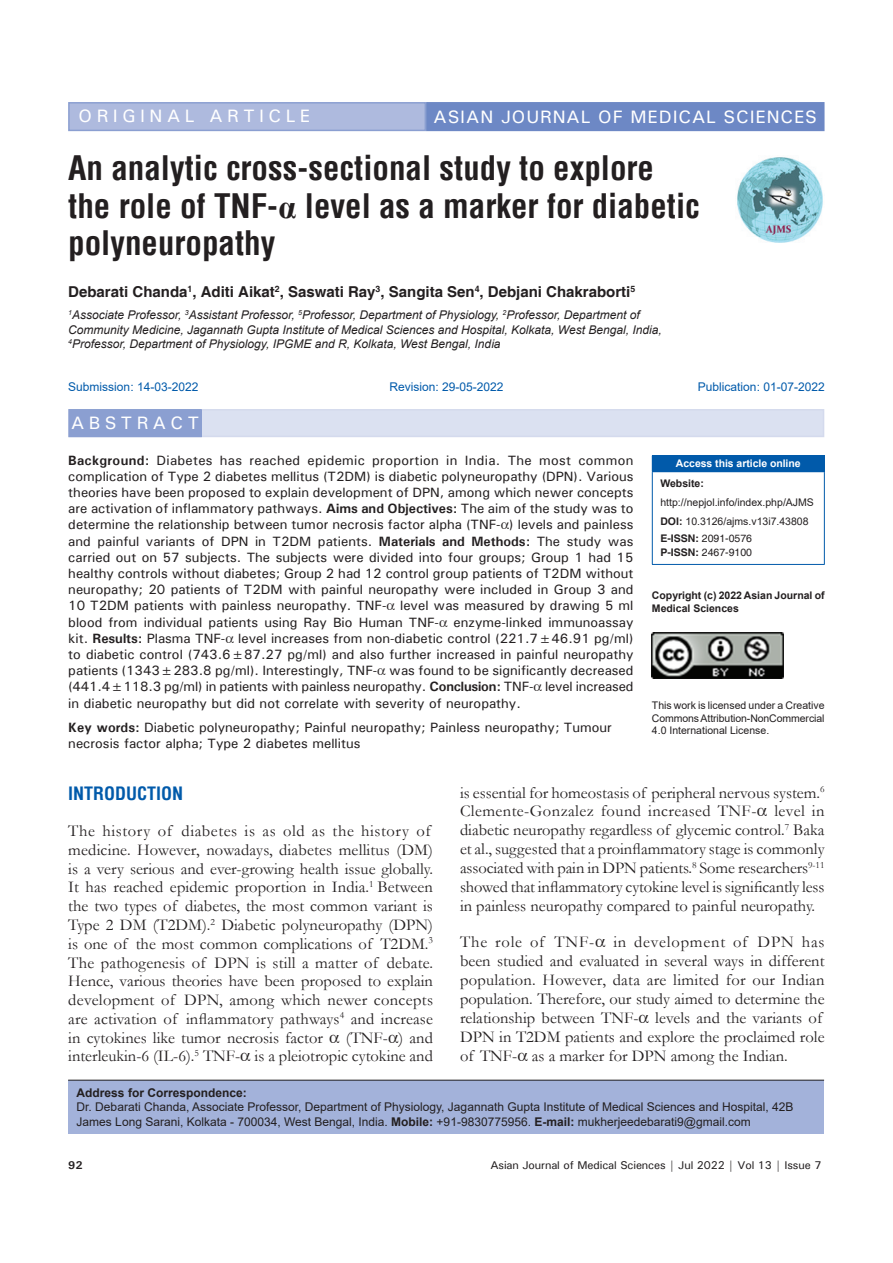
<style>
.page{position:relative;width:893px;height:1263px;background:#fff}
.page>*{position:absolute;margin:0;border:0;box-sizing:border-box;transform-origin:0 0}
.AT{font:700 condensed 33px/37.5px "Helvetica";color:#231f20}
.AH{font:500 18px "Univers";letter-spacing:.05em;color:#fff}
.AH-2{font:500 18px "Univers";letter-spacing:.25em;color:#fff}
.t1{font:700 condensed 18px "Helvetica";color:#015aaa}
.ABSH{font:500 18px "Univers";letter-spacing:.25em;color:#fff}
.TX{font:16.5px/18.8px "Garamond";color:#231f20}
.AU{font:700 15px "Helvetica";color:#231f20}
.ABS{font:500 13.5px/16.2px "Univers";color:#231f20;text-align:justify}
.KWD{font:500 13.5px/16.2px "Univers";color:#231f20}
.AFF{font:italic 12px/14.4px "Arial";color:#231f20}
.ADD{font:12px/14.4px "Arial";color:#231f20}
.HIS{font:12px "Arial";color:#015aaa}
.t2{font:500 11.25px "Univers";letter-spacing:-.01em;color:#231f20}
.t3{font:700 11.25px "Univers";color:#231f20}
.License{font:10.5px/12.6px "Arial";letter-spacing:-.01em;color:#231f20;text-align:justify}
.License-2{font:700 10.5px/12.6px "Arial";color:#231f20}
.Web{font:10.5px/18.8px "Arial";color:#231f20}
.Web-2{font:10.5px/14.2px "Helvetica";color:#231f20}
.DOI{font:10.5px "Arial";color:#231f20}
.t4{font:700 10.5px "Arial";letter-spacing:-.005em;color:#fff}
.s1{font-family:"Times New Roman";font-stretch:normal}
.s2{font-weight:700}
</style>
<div class="page">
<div style="left:68px;top:1080px;width:756px;height:54px;background:#a3b2da"></div>
<hr style="left:68px;top:1080px;width:756px;height:1px;background:#231f20">
<img style="left:737px;top:157px;width:86px;height:86px">
<div style="left:69px;top:103px;width:356px;height:27px;background:#aebade"></div>
<div style="left:68px;top:102px;width:358px;height:29px;border:2px solid #8b9fd1"></div>
<div style="left:427px;top:103px;width:397px;height:27px;background:#6d88c5"></div>
<div style="left:426px;top:102px;width:398px;height:29px;border:2px solid #6d88c5"></div>
<div style="left:69px;top:409px;width:755px;height:28px;background:#dbe1f1"></div>
<div style="left:69px;top:410px;width:132px;height:26px;background:#8b9fd1"></div>
<div style="left:68px;top:409px;width:134px;height:28px;border:2px solid #8b9fd1"></div>
<div style="left:652px;top:456px;width:172px;height:16px;background:#015aaa"></div>
<hr style="left:652px;top:455px;width:173px;height:1px;background:#015aaa">
<svg style="left:824px;top:456px;width:1px;height:15px"></svg>
<hr style="left:652px;top:472px;width:1px;height:92px;background:#015aaa">
<hr style="left:652px;top:471px;width:173px;height:1px;background:#015aaa">
<hr style="left:824px;top:472px;width:1px;height:92px;background:#015aaa">
<hr style="left:652px;top:564px;width:173px;height:1px;background:#015aaa">
<img style="left:652px;top:632px;width:132px;height:47px">
<p class="AH-2" style="left:79px;top:105px;width:233px">ORIGINAL ARTICLE</p>
<p class="AH" style="left:434px;top:105px;width:385px">ASIAN JOURNAL OF MEDICAL SCIENCES</p>
<p class="AT" style="left:68px;top:149px;width:633px">An analytic cross-sectional study to explore the role of TNF-<span class="s1">α</span> level as a marker for diabetic polyneuropathy</p>
<p class="AU" style="left:68px;top:282px;width:568px">Debarati Chanda<sup>1</sup>, Aditi Aikat<sup>2</sup>, Saswati Ray<sup>3</sup>, Sangita Sen<sup>4</sup>, Debjani Chakraborti<sup>5</sup></p>
<p class="AFF" style="left:68px;top:308px;width:595px"><sup>1</sup>Associate Professor, <sup>3</sup>Assistant Professor, <sup>5</sup>Professor, Department of Physiology, <sup>2</sup>Professor, Department of<br>Community Medicine, Jagannath Gupta Institute of Medical Sciences and Hospital, Kolkata, West Bengal, India,<br><sup>4</sup>Professor, Department of Physiology, IPGME and R, Kolkata, West Bengal, India</p>
<p class="HIS" style="left:68px;top:379px;width:132px">Submission: 14-03-2022</p>
<p class="HIS" style="left:389px;top:379px;width:116px">Revision: 29-05-2022</p>
<p class="HIS" style="left:698px;top:379px;width:128px">Publication: 01-07-2022</p>
<p class="ABSH" style="left:71px;top:412px;width:129px">ABSTRACT</p>
<p class="ABS" style="left:68px;top:451px;width:567px"><span class="s2">Background:</span> Diabetes has reached epidemic proportion in India. The most common complication of Type 2 diabetes mellitus (T2DM) is diabetic polyneuropathy (DPN). Various theories have been proposed to explain development of DPN, among which newer concepts are activation of inflammatory pathways. <span class="s2">Aims and Objectives:</span> The aim of the study was to determine the relationship between tumor necrosis factor alpha (TNF- ) levels and painless and painful variants of DPN in T2DM patients. <span class="s2">Materials and Methods:</span> The study was carried out on 57 subjects. The subjects were divided into four groups; Group 1 had 15 healthy controls without diabetes; Group 2 had 12 control group patients of T2DM without neuropathy; 20 patients of T2DM with painful neuropathy were included in Group 3 and 10 T2DM patients with painless neuropathy. TNF- level was measured by drawing 5 ml blood from individual patients using Ray Bio Human TNF- enzyme-linked immunoassay kit. <span class="s2">Results:</span> Plasma TNF- level increases from non-diabetic control (221.7±46.91 pg/ml) to diabetic control (743.6±87.27 pg/ml) and also further increased in painful neuropathy patients (1343±283.8 pg/ml). Interestingly, TNF- was found to be significantly decreased (441.4±118.3 pg/ml) in patients with painless neuropathy. <span class="s2">Conclusion:</span> TNF- level increased in diabetic neuropathy but did not correlate with severity of neuropathy.</p>
<p class="KWD" style="left:68px;top:719px;width:545px"><span class="s2">Key words:</span> Diabetic polyneuropathy; Painful neuropathy; Painless neuropathy; Tumour necrosis factor alpha; Type 2 diabetes mellitus</p>
<p class="t4" style="left:676px;top:456px;width:126px">Access this article online</p>
<p class="Web" style="left:660px;top:474px;width:155px"><span class="s2">Website: </span>http://nepjol.info/index.php/AJMS</p>
<p class="DOI" style="left:660px;top:514px;width:150px"><span class="s2">DOI:</span> 10.3126/ajms.v13i7.43808</p>
<p class="Web-2" style="left:660px;top:532px;width:93px"><span class="s2">E-ISSN:</span> 2091-0576<br><span class="s2">P-ISSN:</span> 2467-9100</p>
<p class="License-2" style="left:652px;top:590px;width:174px">Copyright (c) 2022 Asian Journal of<br>Medical Sciences</p>
<p class="License" style="left:652px;top:699px;width:174px">This work is licensed under a Creative Commons Attribution-NonCommercial 4.0 International License.</p>
<h1 class="t1" style="left:68px;top:782px;width:117px">INTRODUCTION</h1>
<p class="TX" style="left:68px;top:821px;width:366px">The history of diabetes is as old as the history of medicine. However, nowadays, diabetes mellitus (DM) is a very serious and ever-growing health issue globally.<br>It has reached epidemic proportion in India.<sup>1</sup> Between the two types of diabetes, the most common variant is Type 2 DM (T2DM).<sup>2</sup> Diabetic polyneuropathy (DPN) is one of the most common complications of T2DM.<sup>3<br></sup>The pathogenesis of DPN is still a matter of debate.<br>Hence, various theories have been proposed to explain development of DPN, among which newer concepts are activation of inflammatory pathways<sup>4</sup> and increase in cytokines like tumor necrosis factor</p>
<p class="TX" style="left:68px;top:1027px;width:366px;text-align:right">(TNF- ) and<br>interleukin-6 (IL-6).<sup>5</sup> TNF- is a pleiotropic cytokine and</p>
<p class="TX" style="left:460px;top:782px;width:366px;text-align:justify">is essential for homeostasis of peripheral nervous system.<sup>6<br></sup>Clemente-Gonzalez found increased TNF- level in diabetic neuropathy regardless of glycemic control.<sup>7</sup> Baka et al., suggested that a proinflammatory stage is commonly associated with pain in DPN patients.<sup>8</sup> Some researchers<sup>9-11 </sup>showed that inflammatory cytokine level is significantly less in painless neuropathy compared to painful neuropathy.</p>
<p class="TX" style="left:460px;top:932px;width:366px">The role of TNF- in development of DPN has been studied and evaluated in several ways in different population. However, data are limited for our Indian population. Therefore, our study aimed to determine the relationship between TNF- levels and the variants of DPN in T2DM patients and explore the proclaimed role of TNF- as a marker for DPN among the Indian.</p>
<p class="ADD" style="left:77px;top:1085px;width:718px"><span class="s2">Address for Correspondence:<br></span>Dr. Debarati Chanda, Associate Professor, Department of Physiology, Jagannath Gupta Institute of Medical Sciences and Hospital, 42B<br>James Long Sarani, Kolkata - 700034, West Bengal, India. <span class="s2">Mobile:</span> +91-9830775956. <span class="s2">E-mail:</span> mukherjeedebarati9@gmail.com</p>
<p class="t3" style="left:68px;top:1157px;width:16px">92</p>
<p class="t2" style="left:490px;top:1157px;width:333px">Asian Journal of Medical Sciences | Jul 2022 | Vol 13 | Issue 7</p>
</div>
